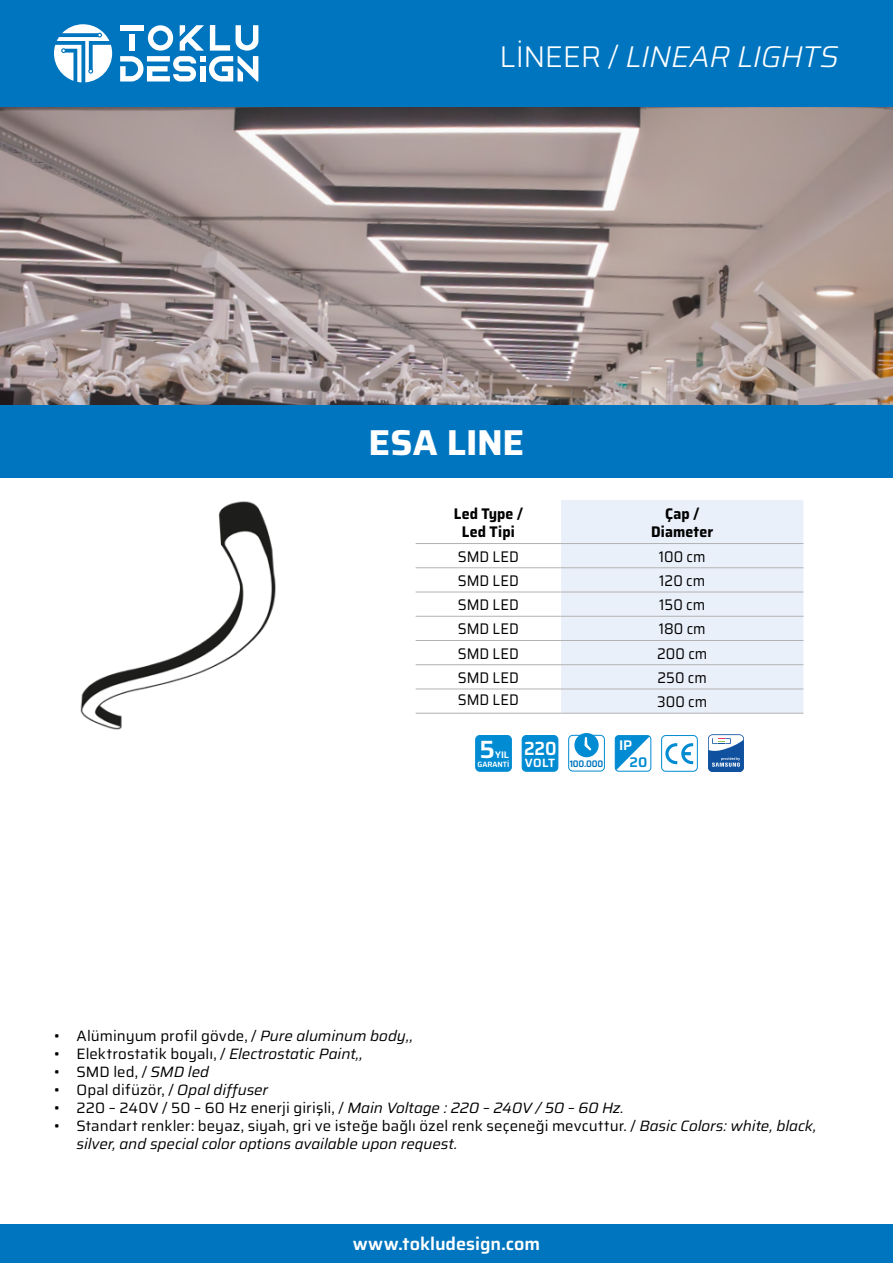
<style>
.page{position:relative;width:893px;height:1263px;background:#fff}
.page>*{position:absolute;margin:0;border:0;box-sizing:border-box;transform-origin:0 0}
.t1{font:700 36px "Saira";color:#fff}
.t2{font:italic 300 30px "Saira";letter-spacing:-.015em;color:#fff}
.t3{font:600 24.9px "Saira";color:#fff}
.t4{font:600 19.05px "Saira";color:#fff;scale:.91 1}
.t5{font:600 18px "Saira";color:#fff}
.t6{font:15.45px "Saira";letter-spacing:.005em;color:#000;scale:.92 1}
.t7{font:700 15.45px/18.5px "Saira";letter-spacing:.005em;color:#000;text-align:center;scale:.92 1}
.t8{font:15px "Saira";letter-spacing:.005em;color:#000}
.t9{font:italic 15px/18px "Saira";letter-spacing:-.005em;color:#000}
.t10{font:600 13.95px "Saira";color:#008bd2}
.t11{font:600 13.95px "Saira";color:#fff}
.t12{font:600 12px "Saira";color:#fff}
.t13{font:600 9.6px "Saira";color:#fff}
.t14{font:600 9.45px "Saira";letter-spacing:-.025em;color:#0075bf;scale:.92 1}
.t15{font:600 7.65px "Saira";color:#fff;scale:.96 1}
.s1{font-style:normal}
.s2{font-style:italic}
</style>
<div class="page">
<img style="left:0;top:107px;width:893px;height:298px">
<div style="left:0;top:1225px;width:893px;height:38px;background:#0075bf"></div>
<div style="left:0;top:0;width:893px;height:107px;background:#0075bf"></div>
<svg style="left:54px;top:24px;width:58px;height:58px"></svg>
<svg style="left:120px;top:25px;width:138px;height:56px"></svg>
<div style="left:200px;top:66px;width:5px;height:15px;background:#fff"></div>
<div style="left:0;top:405px;width:893px;height:72px;background:#0075bf"></div>
<div style="left:561px;top:500px;width:242px;height:213px;background:#eaf0fa"></div>
<hr style="left:561px;top:543px;width:242px;height:1px;background:#b3b2b2">
<hr style="left:416px;top:567px;width:145px;height:1px;background:#b3b2b2">
<hr style="left:561px;top:567px;width:242px;height:1px;background:#b3b2b2">
<hr style="left:416px;top:592px;width:145px;height:1px;background:#b3b2b2">
<hr style="left:561px;top:592px;width:242px;height:1px;background:#b3b2b2">
<hr style="left:561px;top:616px;width:242px;height:1px;background:#b3b2b2">
<hr style="left:416px;top:640px;width:145px;height:1px;background:#b3b2b2">
<hr style="left:561px;top:640px;width:242px;height:1px;background:#b3b2b2">
<hr style="left:416px;top:664px;width:145px;height:1px;background:#b3b2b2">
<hr style="left:561px;top:664px;width:242px;height:1px;background:#b3b2b2">
<hr style="left:416px;top:688px;width:145px;height:1px;background:#b3b2b2">
<hr style="left:561px;top:688px;width:242px;height:1px;background:#b3b2b2">
<hr style="left:416px;top:713px;width:145px;height:1px;background:#b3b2b2">
<hr style="left:561px;top:713px;width:242px;height:1px;background:#b3b2b2">
<hr style="left:416px;top:543px;width:145px;height:1px;background:#b3b2b2">
<hr style="left:416px;top:616px;width:145px;height:1px;background:#b3b2b2">
<img style="left:80px;top:501px;width:196px;height:229px">
<div style="left:522px;top:735px;width:36px;height:36px;background:#008bd2;border-radius:4px"></div>
<div style="left:522px;top:735px;width:36px;height:37px;border:1px solid #008bd2;border-radius:4px"></div>
<div style="left:476px;top:735px;width:35px;height:36px;background:#008bd2;border-radius:4px"></div>
<div style="left:475px;top:735px;width:37px;height:37px;border:1px solid #008bd2;border-radius:4px"></div>
<div style="left:568px;top:735px;width:37px;height:36px;border:1px solid #008bd2;border-radius:4px"></div>
<svg style="left:574px;top:733px;width:25px;height:24px"></svg>
<svg style="left:615px;top:735px;width:35px;height:35px"></svg>
<div style="left:615px;top:735px;width:36px;height:37px;border:1px solid #008bd2;border-radius:4px"></div>
<div style="left:661px;top:735px;width:37px;height:37px;border:1px solid #008bd2;border-radius:4px"></div>
<svg style="left:665px;top:743px;width:28px;height:21px"></svg>
<svg style="left:708px;top:734px;width:36px;height:38px"></svg>
<p class="t2" style="left:499px;top:32px;width:341px"><span class="s1">LİNEER /</span> LINEAR LIGHTS</p>
<p class="t1" style="left:369px;top:413px;width:157px">ESA LINE</p>
<p class="t7" style="left:454px;top:504px;width:77px">Led Type /<br>Led Tipi</p>
<p class="t7" style="left:651px;top:504px;width:69px">Çap /<br>Diameter</p>
<p class="t6" style="left:458px;top:544px;width:68px">SMD LED</p>
<p class="t6" style="left:659px;top:544px;width:52px">100 cm</p>
<p class="t6" style="left:458px;top:568px;width:68px">SMD LED</p>
<p class="t6" style="left:659px;top:568px;width:51px">120 cm</p>
<p class="t6" style="left:458px;top:592px;width:68px">SMD LED</p>
<p class="t6" style="left:659px;top:592px;width:52px">150 cm</p>
<p class="t6" style="left:458px;top:616px;width:68px">SMD LED</p>
<p class="t6" style="left:659px;top:616px;width:53px">180 cm</p>
<p class="t6" style="left:458px;top:641px;width:68px">SMD LED</p>
<p class="t6" style="left:657px;top:641px;width:56px">200 cm</p>
<p class="t6" style="left:458px;top:665px;width:68px">SMD LED</p>
<p class="t6" style="left:657px;top:665px;width:55px">250 cm</p>
<p class="t6" style="left:458px;top:687px;width:68px">SMD LED</p>
<p class="t6" style="left:657px;top:689px;width:56px">300 cm</p>
<p class="t4" style="left:524px;top:733px;width:37px">220</p>
<p class="t15" style="left:478px;top:758px;width:35px">GARANTİ</p>
<p class="t12" style="left:525px;top:753px;width:32px">VOLT</p>
<p class="t3" style="left:479px;top:729px;width:17px">5</p>
<p class="t13" style="left:495px;top:747px;width:16px">YIL</p>
<p class="t11" style="left:619px;top:734px;width:15px">IP</p>
<p class="t14" style="left:570px;top:756px;width:38px">100.000</p>
<p class="t10" style="left:630px;top:751px;width:19px">20</p>
<p class="t8" style="left:54px;top:1024px;width:361px">• Alüminyum profil gövde, / <span class="s2">Pure aluminum body,,</span></p>
<p class="t8" style="left:54px;top:1042px;width:310px">• Elektrostatik boyalı, / <span class="s2">Electrostatic Paint,,</span></p>
<p class="t8" style="left:54px;top:1060px;width:157px">• SMD led, / <span class="s2">SMD led</span></p>
<p class="t8" style="left:54px;top:1078px;width:216px">• Opal difüzör, / <span class="s2">Opal diffuser</span></p>
<p class="t8" style="left:54px;top:1096px;width:571px">• 220 – 240V / 50 – 60 Hz enerji girişli, / <span class="s2">Main Voltage : 220 – 240V / 50 – 60 Hz.</span></p>
<p class="t9" style="left:76px;top:1116px;width:741px;text-indent:-22px"><span class="s1">• Standart renkler: beyaz, siyah, gri ve isteğe bağlı özel renk seçeneği mevcuttur. /</span> Basic Colors: white, black, silver, and special color options available upon request.</p>
<p class="t5" style="left:353px;top:1229px;width:189px">www.tokludesign.com</p>
</div>
